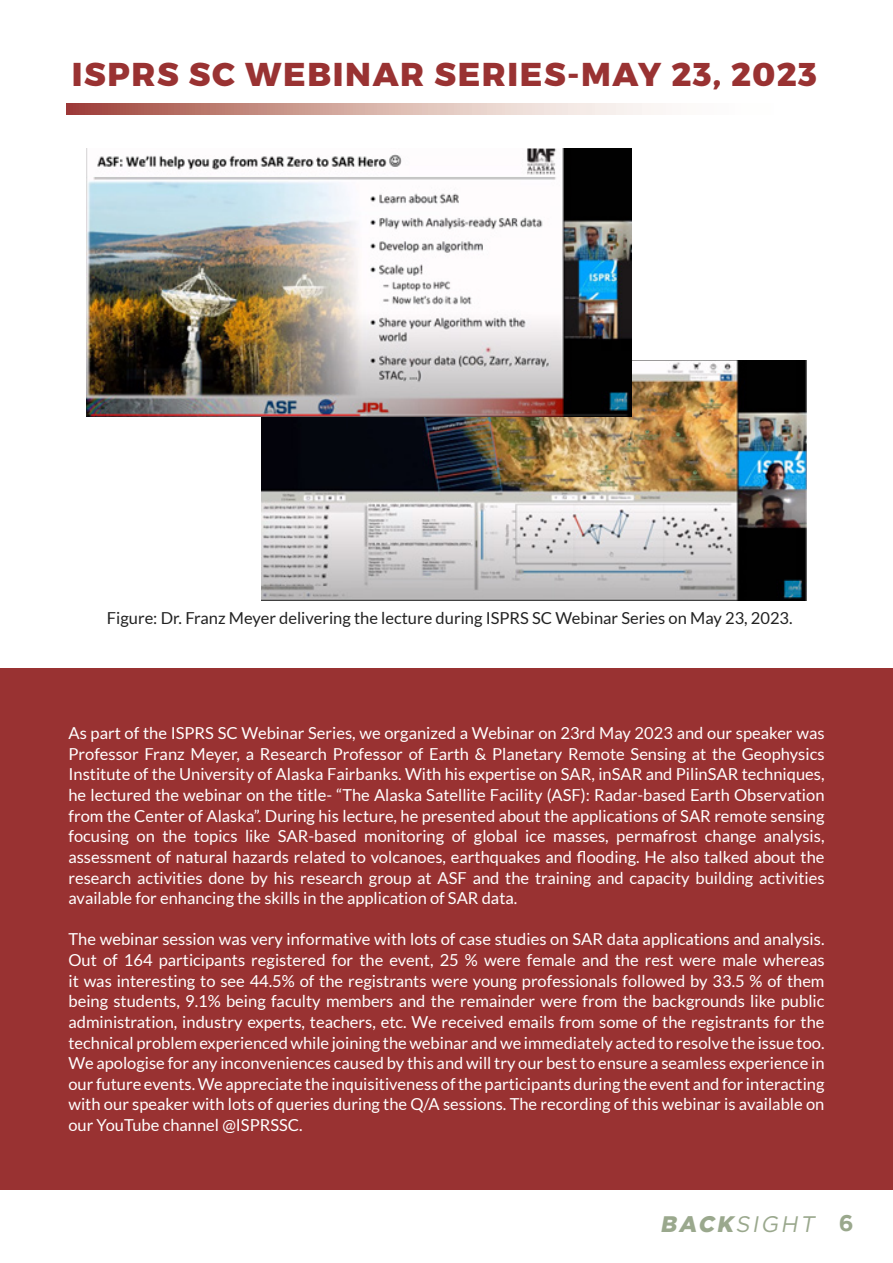
<style>
.page{position:relative;width:893px;height:1263px;background:#fff}
.page>*{position:absolute;margin:0;border:0;box-sizing:border-box;transform-origin:0 0}
.t1{font:800 33px "Montserrat";letter-spacing:.05em;color:#993232}
.t2{font:italic 22.5px "Gotham";color:#9aa88d}
.t3{font:700 22.5px "Gotham";color:#9aa88d}
.t4{font:16.5px/20.7px "Lato";color:#fff;text-align:justify}
.t5{font:16.5px "Lato";color:#222}
.s1{font-weight:900}
</style>
<div class="page">
<div style="left:0;top:668px;width:893px;height:522px;background:#993232"></div>
<svg style="left:66px;top:103px;width:597px;height:12px;background:#d3a9a1"></svg>
<img style="left:261px;top:361px;width:545px;height:240px">
<img style="left:87px;top:148px;width:545px;height:268px">
<p class="t1" style="left:72px;top:54px;width:747px">ISPRS SC WEBINAR SERIES-MAY 23, 2023</p>
<p class="t5" style="left:107px;top:609px;width:687px">Figure: Dr. Franz Meyer delivering the lecture during ISPRS SC Webinar Series on May 23, 2023.</p>
<p class="t4" style="left:68px;top:723px;width:758px">As part of the ISPRS SC Webinar Series, we organized a Webinar on 23rd May 2023 and our speaker was Professor Franz Meyer, a Research Professor of Earth &amp; Planetary Remote Sensing at the Geophysics Institute of the University of Alaska Fairbanks. With his expertise on SAR, inSAR and PilinSAR techniques, he lectured the webinar on the title- “The Alaska Satellite Facility (ASF): Radar-based Earth Observation from the Center of Alaska”. During his lecture, he presented about the applications of SAR remote sensing focusing on the topics like SAR-based monitoring of global ice masses, permafrost change analysis, assessment of natural hazards related to volcanoes, earthquakes and flooding. He also talked about the research activities done by his research group at ASF and the training and capacity building activities available for enhancing the skills in the application of SAR data.</p>
<p class="t4" style="left:68px;top:929px;width:758px">The webinar session was very informative with lots of case studies on SAR data applications and analysis.<br>Out of 164 participants registered for the event, 25 % were female and the rest were male whereas it was interesting to see 44.5% of the registrants were young professionals followed by 33.5 % of them being students, 9.1% being faculty members and the remainder were from the backgrounds like public administration, industry experts, teachers, etc. We received emails from some of the registrants for the technical problem experienced while joining the webinar and we immediately acted to resolve the issue too.<br>We apologise for any inconveniences caused by this and will try our best to ensure a seamless experience in our future events. We appreciate the inquisitiveness of the participants during the event and for interacting with our speaker with lots of queries during the Q/A sessions. The recording of this webinar is available on our YouTube channel @ISPRSSC.</p>
<p class="t2" style="left:660px;top:1210px;width:160px"><span class="s1">BACK</span>SIGHT</p>
<p class="t3" style="left:839px;top:1209px;width:16px">6</p>
</div>
